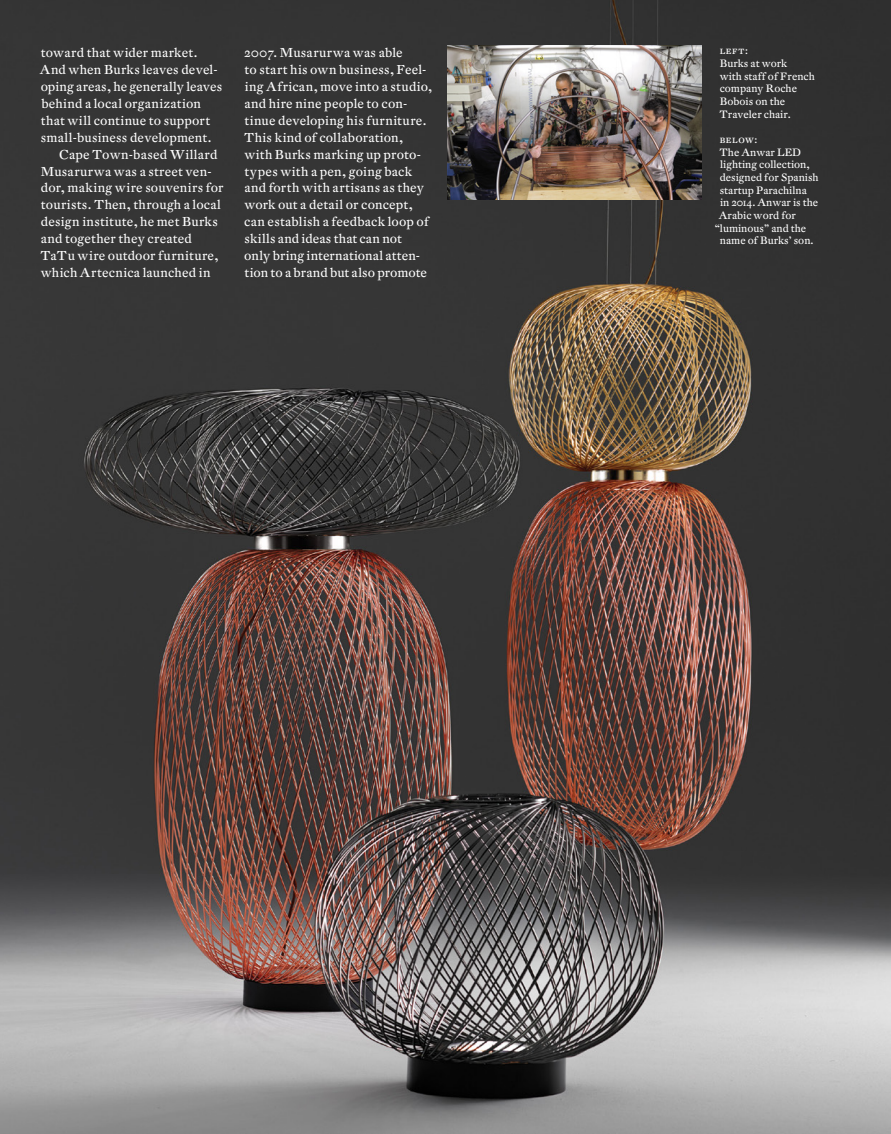
<style>
.page{position:relative;width:891px;height:1134px;background:#fff}
.page>*{position:absolute;margin:0;border:0;box-sizing:border-box;transform-origin:0 0}
.Body_copy_2{font:12.75px/16.8px "DTL Fleischmann ST";letter-spacing:.015em;color:#fff}
.t1{font:10.5px/12.6px "DTL Fleischmann ST";color:#fff}
.t2{font:10.5px "DTL Fleischmann T Caps";letter-spacing:.01em;color:#fff}
</style>
<div class="page">
<img style="left:0;top:0;width:891px;height:1134px">
<img style="left:448px;top:46px;width:253px;height:153px">
<p class="Body_copy_2" style="left:40px;top:44px;width:184px">toward that wider market.<br>And when Burks leaves devel&shy;oping areas, he generally leaves behind a local organization that will continue to support small-business development.</p>
<p class="Body_copy_2" style="left:40px;top:146px;width:185px;text-indent:18px">Cape Town-based Willard<br>Musarurwa was a street ven&shy;dor, making wire souvenirs for tourists. Then, through a local design institute, he met Burks and together they created<br>TaTu wire outdoor furniture, which Artecnica launched in</p>
<p class="Body_copy_2" style="left:244px;top:44px;width:190px">2007. Musarurwa was able<br>to start his own business, Feel&shy;ing African, move into a studio, and hire nine people to con&shy;tinue developing his furniture.<br>This kind of collaboration, with Burks marking up proto&shy;types with a pen, going back and forth with artisans as they work out a detail or concept, can establish a feedback loop of skills and ideas that can not<br>only bring international atten&shy;tion to a brand but also promote</p>
<p class="t2" style="left:719px;top:44px;width:30px">left:</p>
<p class="t1" style="left:720px;top:57px;width:97px">Burks at work<br>with staff of French company Roche<br>Bobois on the<br>Traveler chair.</p>
<p class="t2" style="left:719px;top:132px;width:39px">below:</p>
<p class="t1" style="left:720px;top:145px;width:83px">The Anwar LED</p>
<p class="t1" style="left:720px;top:158px;width:91px">lighting collection,</p>
<p class="t1" style="left:720px;top:171px;width:100px">designed for Spanish</p>
<p class="t1" style="left:720px;top:183px;width:89px">startup Parachilna</p>
<p class="t1" style="left:720px;top:196px;width:100px">in 2014. Anwar is the</p>
<p class="t1" style="left:719px;top:209px;width:79px">Arabic word for</p>
<p class="t1" style="left:715px;top:222px;width:93px">“luminous” and the</p>
<p class="t1" style="left:720px;top:234px;width:95px">name of Burks’ son.</p>
</div>
